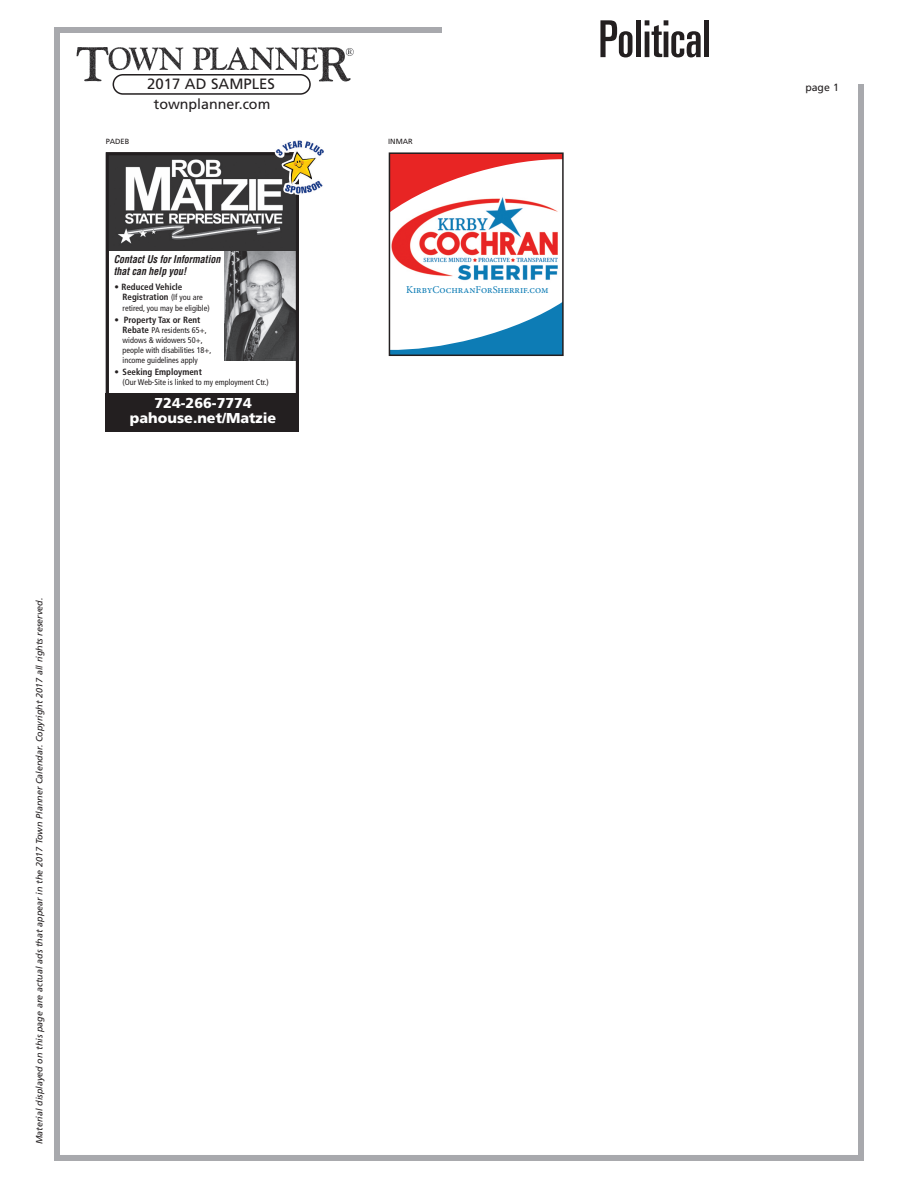
<style>
.page{position:relative;width:918px;height:1188px;background:#fff}
.page>*{position:absolute;margin:0;border:0;box-sizing:border-box;transform-origin:0 0}
.t1{font:ultra-condensed 51px "Univers";color:#231f20}
.t2{font:15px "Frutiger";color:#231f20}
.t3{font:900 14.4px/15.9px "Frutiger";color:#fff;text-align:center}
.t4{font:14.25px "Frutiger";color:#231f20}
.t5{font:italic 700 condensed 10.5px/12px "Helvetica";color:#231f20;scale:.95 1}
.t6{font:10.5px "Minion Pro";color:#0d7cb5}
.t7{font:10.5px "Frutiger";color:#231f20}
.t8{font:italic 9px "Frutiger";color:#231f20}
.t9{font:700 condensed 9px/10.5px "Frutiger";color:#231f20}
.t10{font:condensed 8.25px/9.8px "Frutiger";color:#231f20}
.t11{font:7.5px "Frutiger";color:#231f20}
.s1{font-weight:400;font-size:8.25px}
.s2{font-weight:700;font-size:9px}
</style>
<div class="page">
<div style="left:54px;top:27px;width:810px;height:1134px;border:6px solid #a8a9ad"></div>
<div style="left:442px;top:15px;width:440px;height:68px;background:#fff"></div>
<img style="left:77px;top:48px;width:277px;height:39px">
<svg style="left:113px;top:74px;width:198px;height:21px"></svg>
<img style="left:225px;top:251px;width:70px;height:110px">
<div style="left:106px;top:393px;width:193px;height:38px;background:#231f20"></div>
<img style="left:110px;top:156px;width:185px;height:95px">
<div style="left:106px;top:152px;width:193px;height:279px;border:3px solid #231f20"></div>
<img style="left:274px;top:140px;width:50px;height:55px">
<img style="left:392px;top:213px;width:166px;height:68px">
<svg style="left:392px;top:155px;width:169px;height:58px"></svg>
<svg style="left:392px;top:303px;width:169px;height:50px"></svg>
<div style="left:389px;top:152px;width:175px;height:204px;border:2px solid #231f20"></div>
<p class="t11" style="left:106px;top:139px;width:25px">PADEB</p>
<h2 class="t2" style="left:147px;top:78px;width:129px">2017 AD SAMPLES</h2>
<h3 class="t4" style="left:154px;top:99px;width:118px">townplanner.com</h3>
<p class="t5" style="left:114px;top:253px;width:114px">Contact Us for Information that can help you!</p>
<p class="t9" style="left:123px;top:282px;width:82px;text-indent:-8px">• Reduced Vehicle<br>Registration <span class="s1">(If you are</span></p>
<p class="t10" style="left:123px;top:304px;width:89px">retired, you may be eligible)</p>
<p class="t9" style="left:115px;top:315px;width:87px">• Property Tax or Rent</p>
<p class="t10" style="left:123px;top:326px;width:90px"><span class="s2">Rebate</span> PA residents 65+, widows &amp; widowers 50+, people with disabilities 18+, income guidelines apply</p>
<p class="t9" style="left:115px;top:367px;width:89px">• Seeking Employment</p>
<p class="t10" style="left:123px;top:378px;width:148px">(Our Web-Site is linked to my employment Ctr.)</p>
<h3 class="t3" style="left:130px;top:396px;width:148px">724-266-7774 pahouse.net/Matzie</h3>
<p class="t8" style="left:36px;top:1144px;width:548px;rotate:-90deg">Material displayed on this page are actual ads that appear in the 2017 Town Planner Calendar. Copyright 2017 all rights reserved.</p>
<p class="t11" style="left:388px;top:139px;width:26px">INMAR</p>
<h1 class="t1" style="left:599px;top:20px;width:114px">Political</h1>
<p class="t6" style="left:406px;top:286px;width:144px">KirbyCochranForSherrif.com</p>
<p class="t7" style="left:805px;top:83px;width:35px">page 1</p>
</div>
